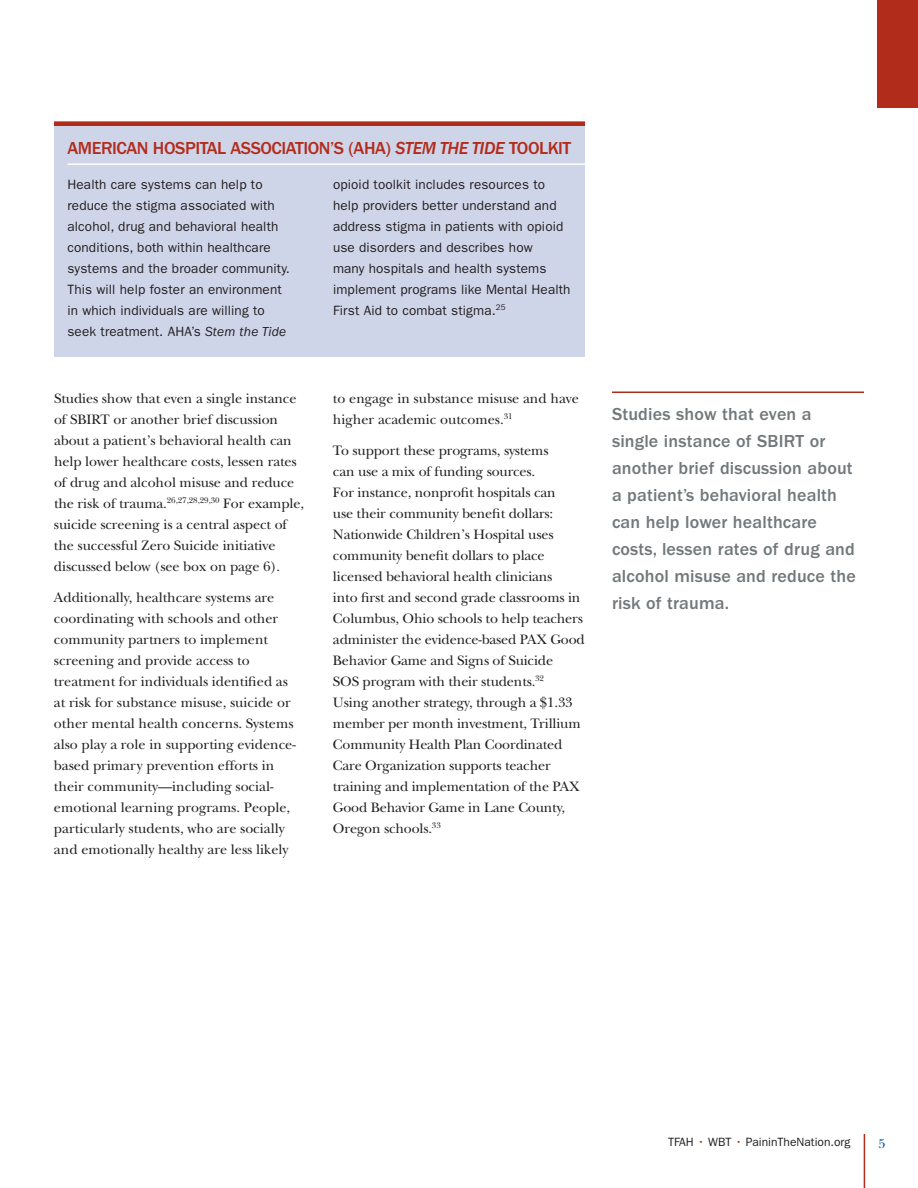
<style>
.page{position:relative;width:918px;height:1188px;background:#fff}
.page>*{position:absolute;margin:0;border:0;box-sizing:border-box;transform-origin:0 0}
.t1{font:500 18px/27px "Franklin Gothic LT";letter-spacing:.01em;color:#72777a}
.t2{font:500 18px "Franklin Gothic LT";letter-spacing:-.025em;color:#b22c1c}
.t3{font:14.25px/21px "New Baskerville";letter-spacing:-.005em;color:#231f20}
.t4{font:13.5px/21px "Franklin Gothic LT";letter-spacing:.01em;color:#231f20}
.t5{font:13.5px "New Baskerville";color:#00529c}
.t6{font:12px "Franklin Gothic LT";color:#231f20}
.s1{font-style:italic}
.s2{color:#b22c1c}
</style>
<div class="page">
<hr style="left:864px;top:1134px;width:1px;height:54px;background:#b22c1c">
<div style="left:878px;top:0;width:40px;height:108px;background:#b22c1c"></div>
<div style="left:54px;top:122px;width:531px;height:235px;background:#cfd5e9"></div>
<hr style="left:68px;top:163px;width:517px;height:2px;background:#fff">
<hr style="left:54px;top:122px;width:531px;height:4px;background:#b22c1c">
<hr style="left:612px;top:392px;width:252px;height:1px;background:#b22c1c">
<p class="t2" style="left:68px;top:138px;width:505px">AMERICAN HOSPITAL ASSOCIATION’S (AHA) <span class="s1">STEM THE TIDE</span> TOOLKIT</p>
<p class="t4" style="left:68px;top:174px;width:224px">Health care systems can help to reduce the stigma associated with alcohol, drug and behavioral health conditions, both within healthcare systems and the broader community.<br>This will help foster an environment in which individuals are willing to seek treatment. AHA’s <span class="s1">Stem the Tide</span></p>
<p class="t4" style="left:333px;top:174px;width:239px">opioid toolkit includes resources to help providers better understand and address stigma in patients with opioid use disorders and describes how<br>many hospitals and health systems implement programs like Mental Health First Aid to combat stigma.<sup>25</sup></p>
<p class="t3" style="left:54px;top:387px;width:252px">Studies show that even a single instance of SBIRT or another brief discussion about a patient’s behavioral health can help lower healthcare costs, lessen rates of drug and alcohol misuse and reduce the risk of trauma.<sup>26,27,28,29,30</sup> For example, suicide screening is a central aspect of the successful Zero Suicide initiative discussed below (see box on page 6).</p>
<p class="t3" style="left:54px;top:587px;width:243px">Additionally, healthcare systems are coordinating with schools and other community partners to implement screening and provide access to treatment for individuals identified as at risk for substance misuse, suicide or other mental health concerns. Systems also play a role in supporting evidence&shy;based primary prevention efforts in their community—including social&shy;emotional learning programs. People, particularly students, who are socially and emotionally healthy are less likely</p>
<p class="t3" style="left:333px;top:387px;width:247px">to engage in substance misuse and have higher academic outcomes.<sup>31</sup></p>
<p class="t3" style="left:333px;top:440px;width:253px">To support these programs, systems<br>can use a mix of funding sources.<br>For instance, nonprofit hospitals can<br>use their community benefit dollars:<br>Nationwide Children’s Hospital uses community benefit dollars to place licensed behavioral health clinicians<br>into first and second grade classrooms in Columbus, Ohio schools to help teachers administer the evidence-based PAX Good Behavior Game and Signs of Suicide<br>SOS program with their students.<sup>32<br></sup>Using another strategy, through a $1.33 member per month investment, Trillium Community Health Plan Coordinated Care Organization supports teacher training and implementation of the PAX Good Behavior Game in Lane County, Oregon schools.<sup>33</sup></p>
<p class="t1" style="left:612px;top:401px;width:245px">Studies show that even a single instance of SBIRT or another brief discussion about a patient’s behavioral health can help lower healthcare costs, lessen rates of drug and alcohol misuse and reduce the risk of trauma.</p>
<p class="t6" style="left:668px;top:1135px;width:184px">TFAH <span class="s2">•</span> WBT <span class="s2">•</span> PaininTheNation.org</p>
<p class="t5" style="left:879px;top:1135px;width:9px">5</p>
</div>
